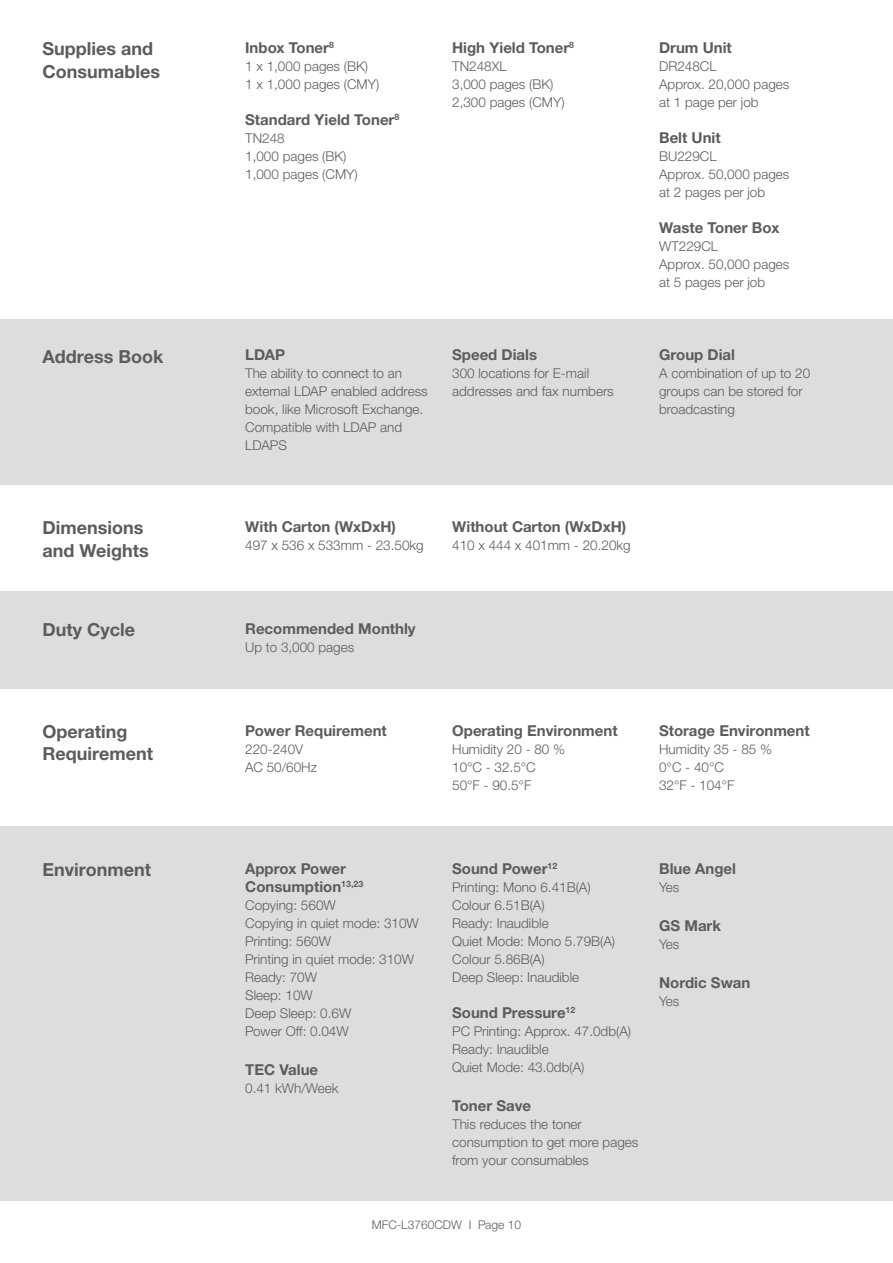
<style>
.page{position:relative;width:893px;height:1263px;background:#fff}
.page>*{position:absolute;margin:0;border:0;box-sizing:border-box;transform-origin:0 0}
.Body{font:700 18px/22.5px "Helvetica Neue LTW1 G";color:#5c5c5f}
.Body-2{font:700 15px/18px "Helvetica Neue LTW1 G";color:#5c5c5f}
.Body-3{font:300 13.5px/18px "Helvetica Neue LTW1 G";color:#5c5c5f}
.Body-4{font:300 12px "Helvetica Neue LTW1 G";color:#5c5c5f}
</style>
<div class="page">
<div style="left:0;top:319px;width:893px;height:165px;background:#dcdddf"></div>
<div style="left:0;top:591px;width:893px;height:98px;background:#dcdddf"></div>
<div style="left:0;top:826px;width:893px;height:374px;background:#dcdddf"></div>
<p class="Body" style="left:43px;top:38px;width:119px">Supplies and<br>Consumables</p>
<p class="Body-2" style="left:245px;top:39px;width:90px">Inbox Toner<sup>8</sup></p>
<p class="Body-3" style="left:245px;top:57px;width:124px">1 x 1,000 pages (BK)</p>
<p class="Body-3" style="left:245px;top:75px;width:136px">1 x 1,000 pages (CMY)</p>
<p class="Body-2" style="left:245px;top:111px;width:156px">Standard Yield Toner<sup>8</sup></p>
<p class="Body-3" style="left:245px;top:129px;width:41px">TN248</p>
<p class="Body-3" style="left:245px;top:147px;width:103px">1,000 pages (BK)</p>
<p class="Body-3" style="left:245px;top:165px;width:114px">1,000 pages (CMY)</p>
<p class="Body-2" style="left:452px;top:39px;width:124px">High Yield Toner<sup>8</sup></p>
<p class="Body-3" style="left:452px;top:57px;width:56px">TN248XL</p>
<p class="Body-3" style="left:452px;top:75px;width:103px">3,000 pages (BK)</p>
<p class="Body-3" style="left:452px;top:93px;width:114px">2,300 pages (CMY)</p>
<p class="Body" style="left:43px;top:345px;width:122px">Address Book</p>
<p class="Body-2" style="left:245px;top:346px;width:41px">LDAP</p>
<p class="Body-3" style="left:245px;top:365px;width:158px">The ability to connect to an</p>
<p class="Body-3" style="left:245px;top:383px;width:184px">external LDAP enabled address</p>
<p class="Body-3" style="left:245px;top:401px;width:180px">book, like Microsoft Exchange.<br>Compatible with LDAP and<br>LDAPS</p>
<p class="Body-2" style="left:452px;top:346px;width:86px">Speed Dials</p>
<p class="Body-3" style="left:452px;top:365px;width:139px">300 locations for E-mail</p>
<p class="Body-3" style="left:452px;top:383px;width:163px">addresses and fax numbers</p>
<p class="Body" style="left:43px;top:517px;width:108px">Dimensions and Weights</p>
<p class="Body-2" style="left:245px;top:518px;width:152px">With Carton (WxDxH)</p>
<p class="Body-3" style="left:245px;top:536px;width:180px">497 x 536 x 533mm - 23.50kg</p>
<p class="Body" style="left:43px;top:618px;width:94px">Duty Cycle</p>
<p class="Body-2" style="left:245px;top:619px;width:172px">Recommended Monthly</p>
<p class="Body-3" style="left:245px;top:638px;width:111px">Up to 3,000 pages</p>
<p class="Body" style="left:43px;top:720px;width:112px">Operating<br>Requirement</p>
<p class="Body-2" style="left:245px;top:721px;width:143px">Power Requirement</p>
<p class="Body-3" style="left:245px;top:740px;width:60px">220-240V</p>
<p class="Body-3" style="left:245px;top:758px;width:73px">AC 50/60Hz</p>
<p class="Body-2" style="left:452px;top:518px;width:176px">Without Carton (WxDxH)</p>
<p class="Body-3" style="left:452px;top:536px;width:180px">410 x 444 x 401mm - 20.20kg</p>
<p class="Body-2" style="left:452px;top:721px;width:167px">Operating Environment</p>
<p class="Body-3" style="left:452px;top:740px;width:115px">Humidity 20 - 80 %</p>
<p class="Body-3" style="left:452px;top:758px;width:85px">10°C - 32.5°C</p>
<p class="Body-3" style="left:452px;top:776px;width:81px">50°F - 90.5°F</p>
<p class="Body-2" style="left:659px;top:39px;width:74px">Drum Unit</p>
<p class="Body-3" style="left:659px;top:57px;width:59px">DR248CL</p>
<p class="Body-3" style="left:659px;top:75px;width:132px">Approx. 20,000 pages</p>
<p class="Body-3" style="left:659px;top:93px;width:101px">at 1 page per job</p>
<p class="Body-2" style="left:659px;top:129px;width:63px">Belt Unit</p>
<p class="Body-3" style="left:659px;top:147px;width:59px">BU229CL</p>
<p class="Body-3" style="left:659px;top:165px;width:132px">Approx. 50,000 pages</p>
<p class="Body-3" style="left:659px;top:183px;width:108px">at 2 pages per job</p>
<p class="Body-2" style="left:659px;top:219px;width:122px">Waste Toner Box</p>
<p class="Body-3" style="left:659px;top:237px;width:61px">WT229CL</p>
<p class="Body-3" style="left:659px;top:255px;width:132px">Approx. 50,000 pages</p>
<p class="Body-3" style="left:659px;top:273px;width:108px">at 5 pages per job</p>
<p class="Body-2" style="left:659px;top:346px;width:77px">Group Dial</p>
<p class="Body-3" style="left:659px;top:365px;width:153px">A combination of up to 20</p>
<p class="Body-3" style="left:659px;top:383px;width:145px">groups can be stored for broadcasting</p>
<p class="Body-2" style="left:659px;top:721px;width:152px">Storage Environment</p>
<p class="Body-3" style="left:659px;top:740px;width:115px">Humidity 35 - 85 %</p>
<p class="Body-3" style="left:659px;top:758px;width:66px">0°C - 40°C</p>
<p class="Body-3" style="left:659px;top:776px;width:77px">32°F - 104°F</p>
<p class="Body" style="left:43px;top:858px;width:110px">Environment</p>
<p class="Body-2" style="left:245px;top:859px;width:119px">Approx Power<br>Consumption<sup>13,23</sup></p>
<p class="Body-3" style="left:245px;top:896px;width:92px">Copying: 560W</p>
<p class="Body-3" style="left:245px;top:914px;width:175px">Copying in quiet mode: 310W</p>
<p class="Body-3" style="left:245px;top:932px;width:87px">Printing: 560W</p>
<p class="Body-3" style="left:245px;top:950px;width:170px">Printing in quiet mode: 310W</p>
<p class="Body-3" style="left:245px;top:968px;width:73px">Ready: 70W</p>
<p class="Body-3" style="left:245px;top:986px;width:69px">Sleep: 10W</p>
<p class="Body-3" style="left:245px;top:1004px;width:108px">Deep Sleep: 0.6W</p>
<p class="Body-3" style="left:245px;top:1022px;width:105px">Power Off: 0.04W</p>
<p class="Body-2" style="left:245px;top:1060px;width:75px">TEC Value</p>
<p class="Body-3" style="left:245px;top:1079px;width:95px">0.41 kWh/Week</p>
<p class="Body-2" style="left:452px;top:859px;width:107px">Sound Power<sup>12</sup></p>
<p class="Body-3" style="left:452px;top:878px;width:140px">Printing: Mono 6.41B(A)</p>
<p class="Body-3" style="left:452px;top:896px;width:94px">Colour 6.51B(A)</p>
<p class="Body-3" style="left:452px;top:914px;width:98px">Ready: Inaudible</p>
<p class="Body-3" style="left:452px;top:932px;width:165px">Quiet Mode: Mono 5.79B(A)</p>
<p class="Body-3" style="left:452px;top:950px;width:94px">Colour 5.86B(A)</p>
<p class="Body-3" style="left:452px;top:968px;width:129px">Deep Sleep: Inaudible</p>
<p class="Body-2" style="left:452px;top:1003px;width:125px">Sound Pressure<sup>12</sup></p>
<p class="Body-3" style="left:452px;top:1022px;width:180px">PC Printing: Approx. 47.0db(A)</p>
<p class="Body-3" style="left:452px;top:1040px;width:98px">Ready: Inaudible</p>
<p class="Body-3" style="left:452px;top:1058px;width:134px">Quiet Mode: 43.0db(A)</p>
<p class="Body-2" style="left:452px;top:1096px;width:81px">Toner Save</p>
<p class="Body-3" style="left:452px;top:1115px;width:188px">This reduces the toner consumption to get more pages from your consumables</p>
<p class="Body-2" style="left:659px;top:859px;width:78px">Blue Angel</p>
<p class="Body-3" style="left:659px;top:878px;width:22px">Yes</p>
<p class="Body-2" style="left:659px;top:916px;width:63px">GS Mark</p>
<p class="Body-3" style="left:659px;top:935px;width:22px">Yes</p>
<p class="Body-2" style="left:659px;top:973px;width:93px">Nordic Swan</p>
<p class="Body-3" style="left:659px;top:992px;width:22px">Yes</p>
<p class="Body-4" style="left:372px;top:1217px;width:151px">MFC-L3760CDW I Page 10</p>
</div>
